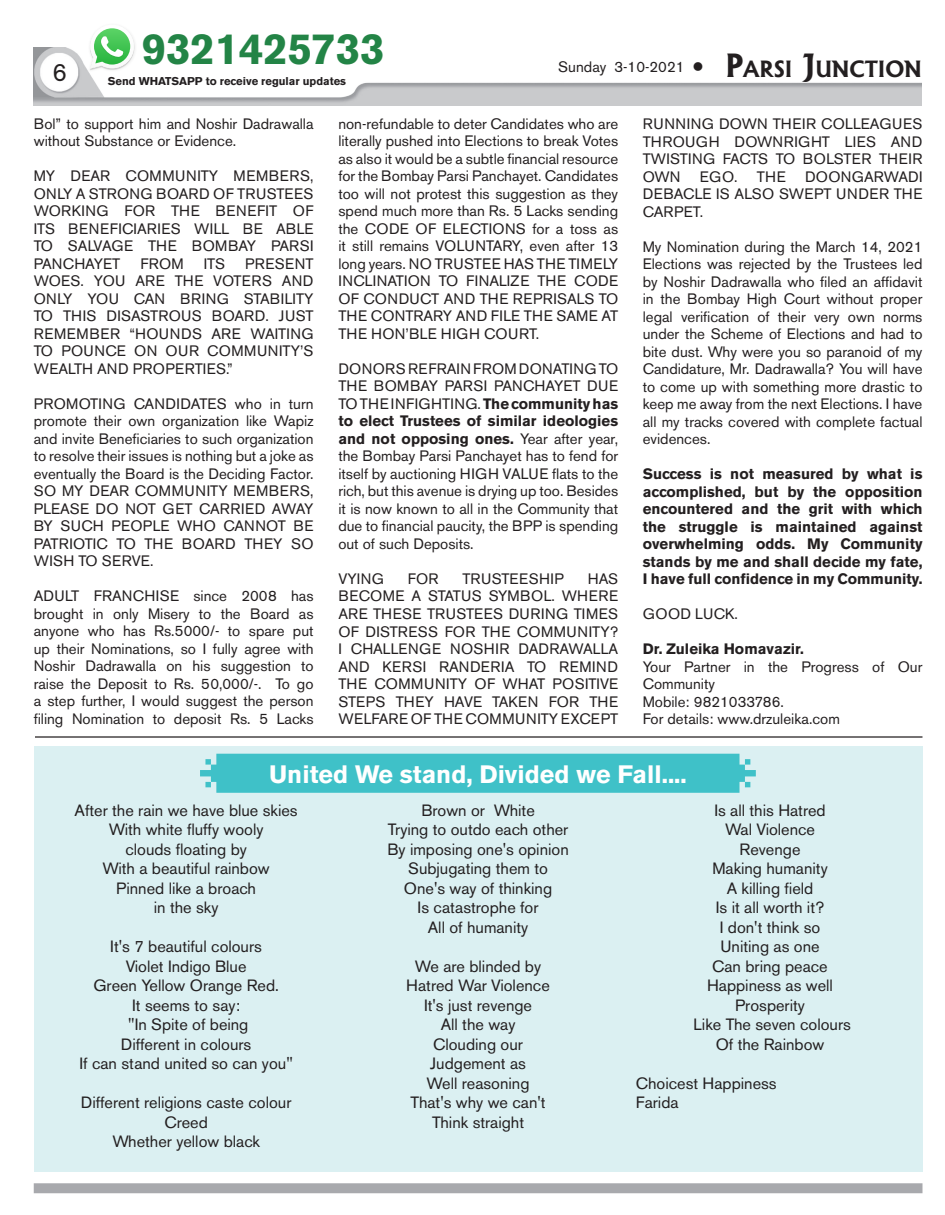
<style>
.page{position:relative;width:945px;height:1215px;background:#fff}
.page>*{position:absolute;margin:0;border:0;box-sizing:border-box;transform-origin:0 0}
.t1{font:700 43.38px "Akzidenz Grotesk BE";color:#238446}
.t2{font:700 25px "Akzidenz Grotesk BE";color:#fff}
.t3{font:25px "Akzidenz Grotesk BE";color:#231f20}
.t4{font:16.25px/19.5px "Akzidenz Grotesk BE";color:#231f20;text-align:center}
.t5{font:15px/17.5px "Akzidenz Grotesk BE";color:#231f20;text-align:justify}
.t6{font:700 15px/17.5px "Akzidenz Grotesk BE";color:#231f20;text-align:justify}
.t7{font:15px "Akzidenz Grotesk BE";letter-spacing:.02em;color:#231f20}
.t8{font:700 11.25px "Akzidenz Grotesk BE";color:#231f20}
.s1{font-family:"Albertus";font-weight:700;font-size:30.62px}
.s2{font-family:"Albertus";font-weight:700;font-size:21.5px}
.s3{font-weight:700}
</style>
<div class="page">
<img style="left:34px;top:48px;width:887px;height:58px">
<div style="left:34px;top:1183px;width:888px;height:10px;background:#a8a9ad"></div>
<img style="left:86px;top:48px;width:52px;height:25px">
<img style="left:89px;top:42px;width:46px;height:28px">
<svg style="left:90px;top:28px;width:44px;height:41px"></svg>
<hr style="left:35px;top:736px;width:887px;height:2px;background:#231f20">
<div style="left:34px;top:746px;width:888px;height:426px;background:#dbf0f2"></div>
<div style="left:200px;top:754px;width:556px;height:39px;background:#3fc1c8"></div>
<h2 class="t3" style="left:53px;top:58px;width:16px">6</h2>
<h1 class="t1" style="left:142px;top:24px;width:244px">9321425733</h1>
<p class="t8" style="left:108px;top:75px;width:240px">Send WHATSAPP to receive regular updates</p>
<p class="t5" style="left:558px;top:58px;width:365px">Sunday 3-10-2021 ● <span class="s1">P</span><span class="s2">ARSI</span> <span class="s1">J</span><span class="s2">UNCTION</span></p>
<p class="t5" style="left:34px;top:115px;width:281px">Bol” to support him and Noshir Dadrawalla without Substance or Evidence.</p>
<p class="t5" style="left:34px;top:167px;width:281px">MY DEAR COMMUNITY MEMBERS, ONLY A STRONG BOARD OF TRUSTEES WORKING FOR THE BENEFIT OF ITS BENEFICIARIES WILL BE ABLE TO SALVAGE THE BOMBAY PARSI PANCHAYET</p>
<p class="t5" style="left:34px;top:255px;width:281px;text-indent:211px">PRESENT WOES. YOU ARE THE VOTERS AND ONLY YOU CAN BRING STABILITY TO THIS DISASTROUS BOARD. JUST REMEMBER “HOUNDS ARE WAITING TO POUNCE ON OUR COMMUNITY’S WEALTH AND PROPERTIES.”</p>
<p class="t5" style="left:34px;top:395px;width:281px">PROMOTING CANDIDATES who in turn promote their own organization like Wapiz and invite Beneficiaries to such organization to resolve their issues is nothing but a joke as eventually the Board is the Deciding Factor.<br>SO MY DEAR COMMUNITY MEMBERS, PLEASE DO NOT GET CARRIED AWAY BY SUCH PEOPLE WHO CANNOT BE PATRIOTIC TO THE BOARD THEY SO WISH TO SERVE.</p>
<p class="t5" style="left:34px;top:587px;width:281px">ADULT FRANCHISE since 2008 has brought in only Misery to the Board as anyone who has Rs.5000/- to spare put up their Nominations, so I fully agree with Noshir Dadrawalla on his suggestion to raise the Deposit to Rs. 50,000/-. To go a step further, I would suggest the person filing Nomination to deposit Rs. 5 Lacks</p>
<p class="t5" style="left:140px;top:255px;width:45px">FROM</p>
<p class="t5" style="left:204px;top:255px;width:23px">ITS</p>
<p class="t5" style="left:338px;top:115px;width:281px">non-refundable to deter Candidates who are literally pushed into Elections to break Votes as also it would be a subtle financial resource for the Bombay Parsi Panchayet. Candidates too will not protest this suggestion as they spend much more than Rs. 5 Lacks sending the CODE OF ELECTIONS for a toss as it still remains VOLUNTARY, even after 13 long years. NO TRUSTEE HAS THE TIMELY INCLINATION TO FINALIZE THE CODE OF CONDUCT AND THE REPRISALS TO THE CONTRARY AND FILE THE SAME AT THE HON’BLE HIGH COURT.</p>
<p class="t5" style="left:338px;top:360px;width:281px">DONORS REFRAIN FROM DONATING TO THE BOMBAY PARSI PANCHAYET DUE TO THE INFIGHTING. <span class="s3">The community has to elect Trustees of similar ideologies and not opposing ones.</span> Year after year, the Bombay Parsi Panchayet has to fend for itself by auctioning HIGH VALUE flats to the rich, but this avenue is drying up too. Besides it is now known to all in the Community that due to financial paucity, the BPP is spending out of such Deposits.</p>
<p class="t5" style="left:338px;top:570px;width:47px">VYING</p>
<p class="t5" style="left:408px;top:570px;width:32px">FOR</p>
<p class="t7" style="left:462px;top:570px;width:103px">TRUSTEESHIP</p>
<p class="t5" style="left:338px;top:570px;width:281px;text-indent:250px">HAS BECOME A STATUS SYMBOL. WHERE ARE THESE TRUSTEES DURING TIMES OF DISTRESS FOR THE COMMUNITY?<br>I CHALLENGE NOSHIR DADRAWALLA AND KERSI RANDERIA TO REMIND THE COMMUNITY OF WHAT POSITIVE STEPS THEY HAVE TAKEN FOR THE WELFARE OF THE COMMUNITY EXCEPT</p>
<p class="t5" style="left:643px;top:115px;width:281px">RUNNING DOWN THEIR COLLEAGUES THROUGH DOWNRIGHT LIES AND TWISTING FACTS TO BOLSTER THEIR OWN</p>
<p class="t5" style="left:643px;top:168px;width:281px;text-indent:162px">DOONGARWADI DEBACLE IS ALSO SWEPT UNDER THE CARPET.</p>
<p class="t5" style="left:643px;top:238px;width:281px">My Nomination during the March 14, 2021<br>Elections was rejected by the Trustees led by Noshir Dadrawalla who filed an affidavit in the Bombay High Court without proper legal verification of their very own norms under the Scheme of Elections and had to bite dust. Why were you so paranoid of my Candidature, Mr. Dadrawalla? You will have to come up with something more drastic to keep me away from the next Elections. I have all my tracks covered with complete factual evidences.</p>
<p class="t6" style="left:643px;top:465px;width:281px">Success is not measured by what is accomplished, but by the opposition encountered and the grit with which the struggle is maintained against overwhelming odds. My Community stands by me and shall decide my fate, I have full confidence in my Community.</p>
<p class="t7" style="left:643px;top:605px;width:97px">GOOD LUCK.</p>
<p class="t6" style="left:643px;top:640px;width:163px">Dr. Zuleika Homavazir.</p>
<p class="t5" style="left:643px;top:658px;width:281px;text-align:left">Your Partner in the Progress of Our<br>Community<br>Mobile: 9821033786.<br>For details: www.drzuleika.com</p>
<p class="t5" style="left:700px;top:168px;width:39px">EGO.</p>
<p class="t5" style="left:757px;top:168px;width:30px">THE</p>
<h2 class="t2" style="left:269px;top:760px;width:419px">United We stand, Divided we Fall....</h2>
<p class="t4" style="left:75px;top:800px;width:225px">After the rain we have blue skies<br>With white fluffy wooly<br>clouds floating by<br>With a beautiful rainbow<br>Pinned like a broach<br>in the sky</p>
<p class="t4" style="left:79px;top:937px;width:215px">It's 7 beautiful colours<br>Violet Indigo Blue<br>Green Yellow Orange Red.<br>It seems to say:<br>"In Spite of being<br>Different in colours<br>If can stand united so can you"</p>
<p class="t4" style="left:81px;top:1093px;width:212px">Different religions caste colour<br>Creed<br>Whether yellow black</p>
<p class="t4" style="left:387px;top:800px;width:183px">Brown or White<br>Trying to outdo each other<br>By imposing one's opinion<br>Subjugating them to<br>One's way of thinking<br>Is catastrophe for<br>All of humanity</p>
<p class="t4" style="left:406px;top:956px;width:145px">We are blinded by<br>Hatred War Violence<br>It's just revenge<br>All the way<br>Clouding our<br>Judgement as<br>Well reasoning<br>That's why we can't<br>Think straight</p>
<p class="t4" style="left:694px;top:800px;width:159px">Is all this Hatred<br>Wal Violence<br>Revenge<br>Making humanity<br>A killing field<br>Is it all worth it?<br>I don't think so<br>Uniting as one<br>Can bring peace<br>Happiness as well<br>Prosperity<br>Like The seven colours<br>Of the Rainbow</p>
<p class="t4" style="left:636px;top:1073px;width:142px;text-align:left">Choicest Happiness<br>Farida</p>
</div>
